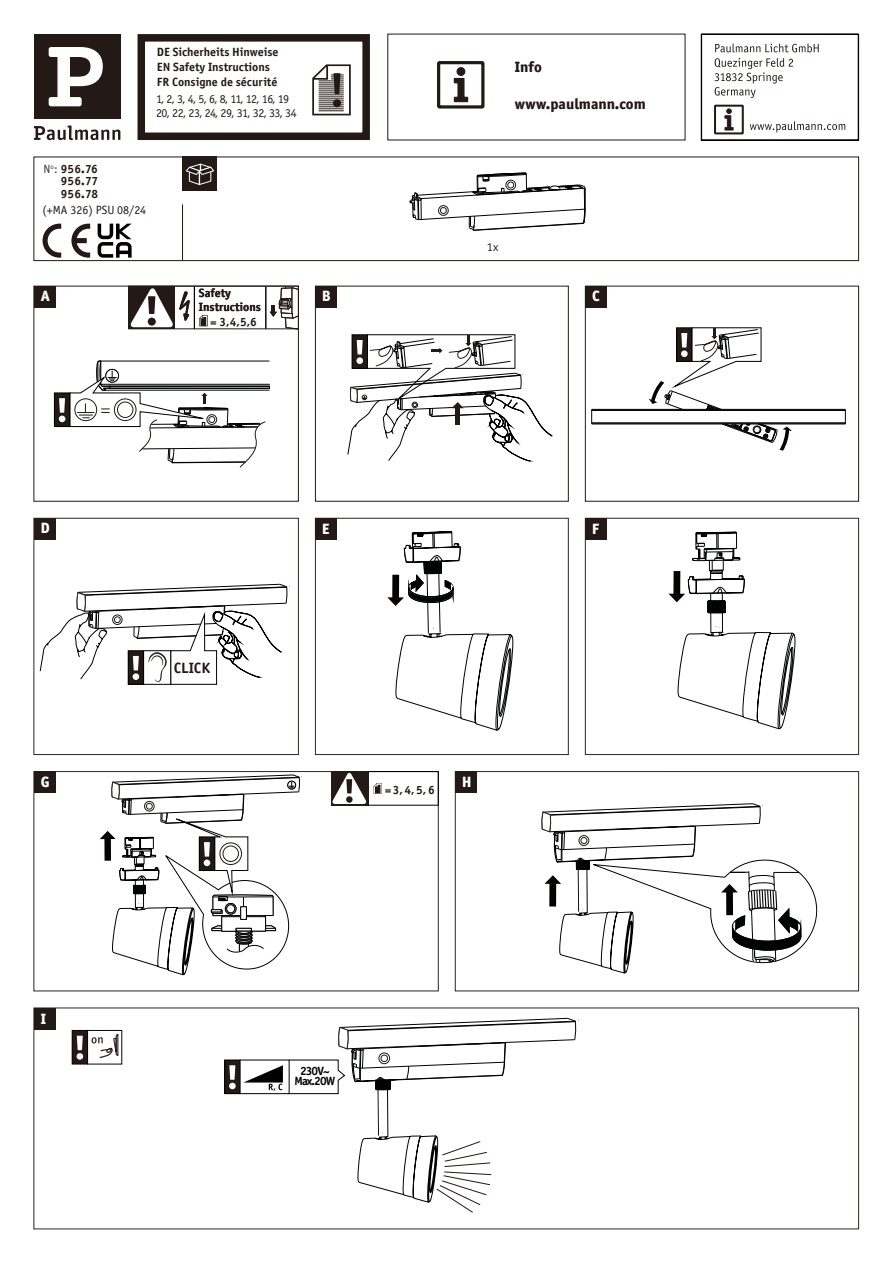
<style>
.page{position:relative;width:893px;height:1263px;background:#fff}
.page>*{position:absolute;margin:0;border:0;box-sizing:border-box;transform-origin:0 0}
.t1{font:15px "P Officina Sans Extra Bold ITC";color:#231916}
.t2{font:15px "P Officina Sans Extra Bold ITC";color:#fff}
.t3{font:15px "P Officina Sans Bold ITC";color:#231916}
.t4{font:12px/15px "P Officina Sans Bold ITC";color:#231916}
.t5{font:12px/14.4px "P Officina Sans Book ITC";letter-spacing:-.03em;color:#231916}
.t6{font:12px "P Officina Sans Book ITC";color:#231916}
.t7{font:12px "P Officina Sans Bold ITC";letter-spacing:-.075em;color:#000}
.s1{font-family:"P Officina Sans Book ITC";color:#353434}
.s2{font-family:"P Officina Sans Extra Bold ITC"}
</style>
<div class="page">
<svg style="left:34px;top:126px;width:86px;height:14px"></svg>
<div style="left:34px;top:34px;width:86px;height:85px;background:#231916"></div>
<svg style="left:49px;top:47px;width:54px;height:59px"></svg>
<div style="left:437px;top:61px;width:47px;height:48px;border:3px solid #231916"></div>
<svg style="left:453px;top:67px;width:16px;height:36px"></svg>
<div style="left:315px;top:518px;width:253px;height:237px;border:1px solid #2c2724"></div>
<svg style="left:43px;top:224px;width:18px;height:34px"></svg>
<svg style="left:71px;top:224px;width:19px;height:34px"></svg>
<svg style="left:98px;top:224px;width:34px;height:34px"></svg>
<div style="left:34px;top:157px;width:825px;height:104px;border:1px solid #231916"></div>
<div style="left:182px;top:157px;width:34px;height:34px;background:#231916"></div>
<svg style="left:185px;top:163px;width:29px;height:23px"></svg>
<hr style="left:182px;top:204px;width:1px;height:57px;background:#231916">
<svg style="left:701px;top:34px;width:158px;height:107px"></svg>
<div style="left:138px;top:34px;width:232px;height:106px;border:8px solid #231916"></div>
<svg style="left:312px;top:64px;width:39px;height:51px"></svg>
<div style="left:34px;top:518px;width:21px;height:21px;background:#231916"></div>
<svg style="left:410px;top:172px;width:176px;height:59px"></svg>
<div style="left:54px;top:393px;width:16px;height:34px;background:#231916"></div>
<div style="left:54px;top:393px;width:16px;height:34px;border:1px solid #000"></div>
<svg style="left:59px;top:361px;width:211px;height:107px"></svg>
<svg style="left:845px;top:409px;width:1px;height:15px"></svg>
<hr style="left:592px;top:409px;width:253px;height:1px;background:#010202">
<hr style="left:592px;top:410px;width:253px;height:1px;background:#010202">
<hr style="left:592px;top:423px;width:253px;height:1px;background:#010202">
<hr style="left:592px;top:424px;width:253px;height:1px;background:#010202">
<svg style="left:591px;top:409px;width:1px;height:15px"></svg>
<svg style="left:722px;top:423px;width:70px;height:28px"></svg>
<svg style="left:648px;top:327px;width:113px;height:83px"></svg>
<div style="left:34px;top:286px;width:21px;height:21px;background:#231916"></div>
<div style="left:315px;top:286px;width:22px;height:21px;background:#231916"></div>
<div style="left:585px;top:286px;width:22px;height:21px;background:#231916"></div>
<svg style="left:387px;top:531px;width:126px;height:200px"></svg>
<div style="left:72px;top:1030px;width:16px;height:34px;background:#271715"></div>
<div style="left:72px;top:1030px;width:16px;height:34px;border:1px solid #080606"></div>
<div style="left:87px;top:1030px;width:35px;height:34px;border:1px solid #080606"></div>
<svg style="left:77px;top:1036px;width:6px;height:24px"></svg>
<div style="left:34px;top:286px;width:265px;height:215px;border:1px solid #231916"></div>
<div style="left:585px;top:286px;width:274px;height:215px;border:1px solid #231916"></div>
<div style="left:34px;top:518px;width:265px;height:237px;border:1px solid #2c2724"></div>
<div style="left:585px;top:518px;width:274px;height:237px;border:1px solid #2c2724"></div>
<div style="left:315px;top:518px;width:22px;height:21px;background:#231916"></div>
<div style="left:585px;top:518px;width:22px;height:21px;background:#231916"></div>
<div style="left:34px;top:771px;width:21px;height:22px;background:#231916"></div>
<div style="left:34px;top:1008px;width:21px;height:21px;background:#231916"></div>
<svg style="left:668px;top:532px;width:127px;height:197px"></svg>
<hr style="left:266px;top:287px;width:1px;height:42px;background:#000">
<div style="left:128px;top:286px;width:171px;height:43px;border:1px solid #231916"></div>
<svg style="left:199px;top:315px;width:9px;height:11px"></svg>
<svg style="left:270px;top:286px;width:29px;height:43px"></svg>
<svg style="left:130px;top:288px;width:60px;height:39px"></svg>
<hr style="left:194px;top:287px;width:1px;height:42px;background:#000">
<svg style="left:347px;top:334px;width:205px;height:127px"></svg>
<svg style="left:40px;top:583px;width:250px;height:102px"></svg>
<svg style="left:92px;top:771px;width:731px;height:442px"></svg>
<p class="t4" style="left:157px;top:45px;width:123px">DE Sicherheits Hinweise<br>EN Safety Instructions<br>FR Consigne de sécurité</p>
<p class="t5" style="left:156px;top:93px;width:142px">1, 2, 3, 4, 5, 6, 8, 11, 12, 16, 19<br>20, 22, 23, 24, 29, 31, 32, 33, 34</p>
<p class="t4" style="left:43px;top:162px;width:56px"><span class="s1">N</span><sup>o</sup><span class="s1">:</span> 956<span class="s2">.</span>76</p>
<p class="t6" style="left:43px;top:206px;width:105px">(+MA 326) PSU 08/24</p>
<p class="t4" style="left:61px;top:176px;width:39px;line-height:12.3px">956<span class="s2">.</span>77<br>956<span class="s2">.</span>78</p>
<p class="t1" style="left:515px;top:61px;width:29px">Info</p>
<p class="t1" style="left:515px;top:98px;width:132px">www.paulmann.com</p>
<p class="t5" style="left:487px;top:241px;width:13px">1x</p>
<p class="t4" style="left:199px;top:288px;width:64px;line-height:13.6px">Safety<br>Instructions</p>
<p class="t4" style="left:210px;top:315px;width:48px">= 3,4,5,6</p>
<p class="t2" style="left:41px;top:290px;width:11px">A</p>
<p class="t2" style="left:322px;top:290px;width:10px">B</p>
<p class="t2" style="left:592px;top:290px;width:9px">C</p>
<p class="t2" style="left:41px;top:522px;width:11px">D</p>
<p class="t2" style="left:41px;top:776px;width:10px">G</p>
<p class="t2" style="left:41px;top:1013px;width:7px">I</p>
<p class="t3" style="left:174px;top:662px;width:38px">CLICK</p>
<p class="t2" style="left:322px;top:523px;width:9px">E</p>
<p class="t2" style="left:592px;top:523px;width:8px">F</p>
<p class="t4" style="left:385px;top:783px;width:52px">= 3, 4, 5, 6</p>
<p class="t2" style="left:462px;top:776px;width:11px">H</p>
<p class="t7" style="left:300px;top:1066px;width:31px">230V~</p>
<p class="t7" style="left:295px;top:1076px;width:42px">Max.20W</p>
</div>
